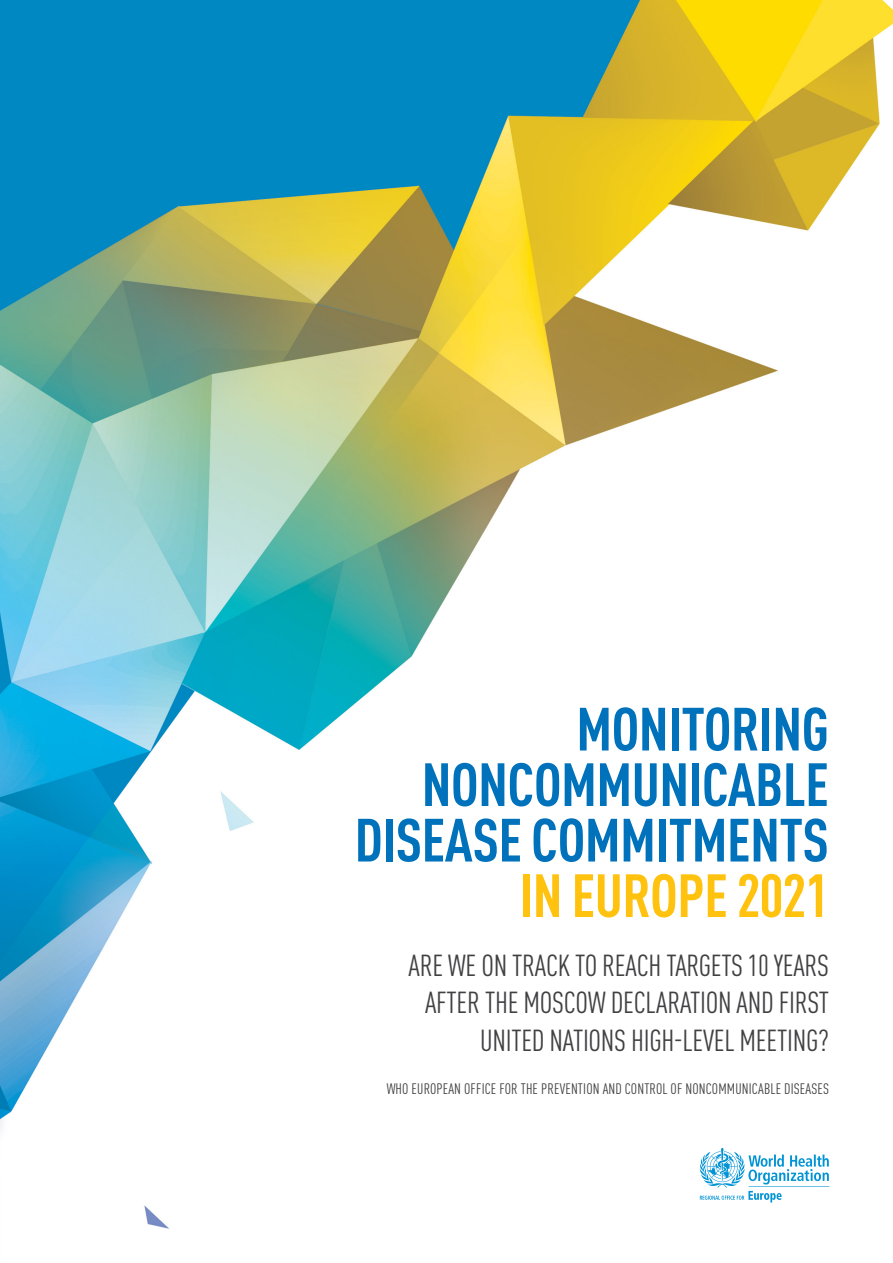
<style>
.page{position:relative;width:893px;height:1263px;background:#fff}
.page>*{position:absolute;margin:0;border:0;box-sizing:border-box;transform-origin:0 0}
.t1{font:700 condensed 60px/55.5px "DIN Pro";letter-spacing:-.01em;color:#0072bc;text-align:right}
.t2{font:700 condensed 60px "DIN Pro";letter-spacing:-.01em;color:#ffc20e}
.t3{font:condensed 30px/37.5px "DIN Pro";letter-spacing:-.01em;color:#414042;text-align:right}
.t4{font:condensed 15px "DIN Pro";letter-spacing:.01em;color:#414042}
</style>
<div class="page">
<img style="left:0;top:0;width:893px;height:1229px">
<svg style="left:699px;top:1148px;width:130px;height:54px"></svg>
<h1 class="t1" style="left:355px;top:696px;width:476px">MONITORING<br>NONCOMMUNICABLE<br>DISEASE COMMITMENTS</h1>
<h1 class="t2" style="left:519px;top:850px;width:311px">IN EUROPE 2021</h1>
<p class="t3" style="left:409px;top:944px;width:422px">ARE WE ON TRACK TO REACH TARGETS 10 YEARS<br>AFTER THE MOSCOW DECLARATION AND FIRST<br>UNITED NATIONS HIGH-LEVEL MEETING?</p>
<p class="t4" style="left:387px;top:1078px;width:444px">WHO EUROPEAN OFFICE FOR THE PREVENTION AND CONTROL OF NONCOMMUNICABLE DISEASES</p>
</div>
